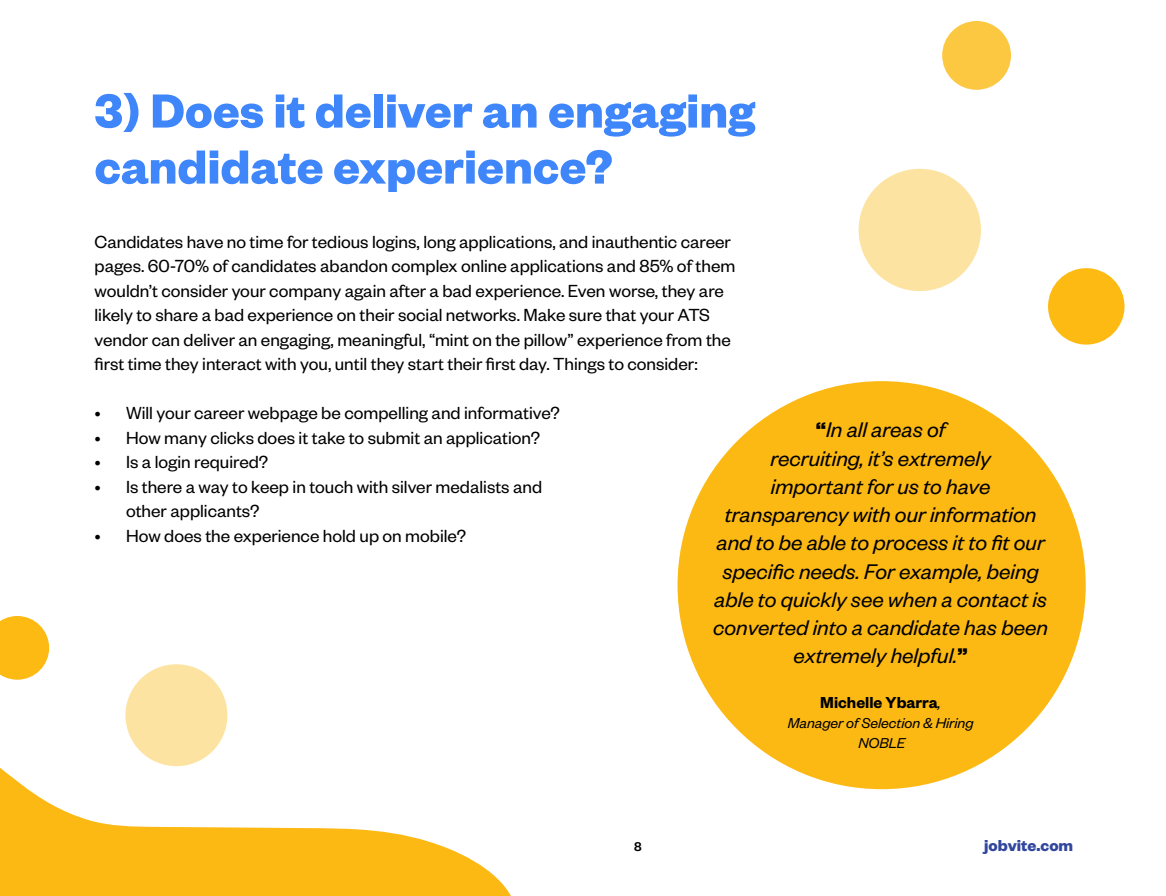
<style>
.page{position:relative;width:1166px;height:896px;background:#fff}
.page>*{position:absolute;margin:0;border:0;box-sizing:border-box;transform-origin:0 0}
.t1{font:700 52.5px/56px "Founders Grotesk";color:#3e86fa}
.t2{font:italic 23.28px/28.2px "Founders Grotesk";color:#000;text-align:center}
.t3{font:19.25px/24.5px "Founders Grotesk";color:#000}
.t4{font:600 17.5px "Founders Grotesk";color:#000}
.t5{font:700 17.5px "Founders Grotesk";color:#31479e}
.t6{font:italic 15.75px/19.9px "Founders Grotesk";color:#000;text-align:center}
.t7{font:500 14px "Founders Grotesk";color:#000}
.s1{font-weight:700;font-style:normal}
.s2{font-weight:400;font-style:italic}
</style>
<div class="page">
<div style="left:858px;top:169px;width:123px;height:122px;background:#fde3a1;border-radius:50%"></div>
<div style="left:1048px;top:268px;width:76px;height:77px;background:#fcba12;border-radius:50%"></div>
<div style="left:942px;top:21px;width:69px;height:69px;background:#fcc741;border-radius:50%"></div>
<div style="left:677px;top:381px;width:408px;height:408px;background:#fdb913;border-radius:50%"></div>
<svg style="left:0;top:710px;width:511px;height:186px"></svg>
<div style="left:125px;top:664px;width:102px;height:102px;background:#fde3a1;border-radius:50%"></div>
<svg style="left:0;top:616px;width:49px;height:64px;background:#fcc537"></svg>
<h1 class="t1" style="left:94px;top:80px;width:662px">3) Does it deliver an engaging candidate experience?</h1>
<p class="t3" style="left:94px;top:228px;width:642px">Candidates have no time for tedious logins, long applications, and inauthentic career pages. 60-70% of candidates abandon complex online applications and 85% of them wouldn’t consider your company again after a bad experience. Even worse, they are likely to share a bad experience on their social networks. Make sure that your ATS vendor can deliver an engaging, meaningful, “mint on the pillow” experience from the first time they interact with you, until they start their first day. Things to consider:</p>
<p class="t3" style="left:94px;top:400px;width:467px">• Will your career webpage be compelling and informative?</p>
<p class="t3" style="left:94px;top:424px;width:447px">• How many clicks does it take to submit an application?</p>
<p class="t3" style="left:94px;top:449px;width:175px">• Is a login required?</p>
<p class="t3" style="left:126px;top:473px;width:417px;text-indent:-31px">• Is there a way to keep in touch with silver medalists and other applicants?</p>
<p class="t3" style="left:94px;top:522px;width:373px">• How does the experience hold up on mobile?</p>
<p class="t2" style="left:713px;top:415px;width:336px"><span class="s1">“</span>In all areas of<br>recruiting, it’s extremely<br>important for us to have transparency with our information and to be able to process it to fit our specific needs. For example, being able to quickly see when a contact is converted into a candidate has been extremely helpful.<span class="s1">”</span></p>
<p class="t4" style="left:820px;top:691px;width:122px">Michelle Ybarra<span class="s2">,</span></p>
<p class="t6" style="left:787px;top:712px;width:187px">Manager of Selection &amp; Hiring<br>NOBLE</p>
<p class="t7" style="left:634px;top:837px;width:9px">8</p>
<p class="t5" style="left:984px;top:834px;width:90px">jobvite.com</p>
</div>
